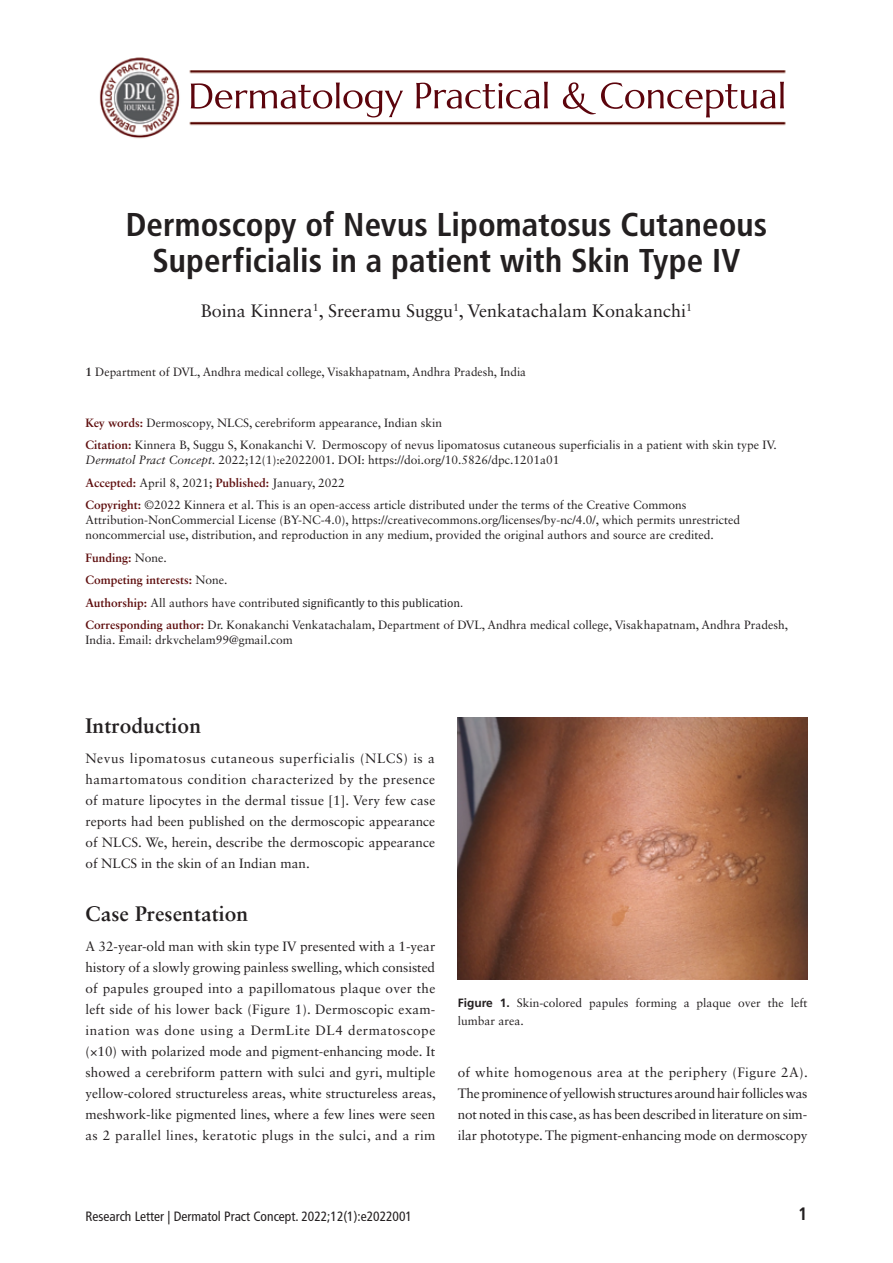
<style>
.page{position:relative;width:893px;height:1263px;background:#fff}
.page>*{position:absolute;margin:0;border:0;box-sizing:border-box;transform-origin:0 0}
.t1{font:700 condensed 33px/36px "Frutiger LT Std";color:#231f20;text-align:center}
.t2{font:700 21px "Sabon LT Std";letter-spacing:.005em;color:#231f20}
.t3{font:18px "Sabon LT Std";color:#231f20}
.t4{font:700 condensed 18px "Frutiger LT Std";color:#231f20}
.t5{font:13.5px/21px "Sabon LT Std";color:#231f20;text-align:justify}
.t6{font:condensed 13.5px "Frutiger LT Std";color:#231f20}
.t7{font:12px/22.5px "Sabon LT Std";color:#231f20}
.t8{font:12px "Cambria";color:#231f20}
.t9{font:700 12px/22.5px "Sabon LT Std";color:#5f0f0f}
.s1{font-weight:700}
.s2{font-weight:700;color:#5f0f0f}
.s3{font-style:italic}
.s4{font-weight:700;font-style:italic}
.s5{font-weight:400;color:#231f20}
.s6{font-family:"Sabon LT Std";font-weight:700;color:#5f0f0f}
.s7{font-family:"Sabon LT Std"}
.s8{font-family:"Frutiger LT Std";font-weight:700}
</style>
<div class="page">
<img style="left:99px;top:57px;width:687px;height:82px">
<img style="left:458px;top:717px;width:349px;height:263px">
<h1 class="t1" style="left:126px;top:207px;width:643px">Dermoscopy of Nevus Lipomatosus Cutaneous<br>Superficialis in a patient with Skin Type IV</h1>
<h3 class="t3" style="left:201px;top:300px;width:493px">Boina Kinnera<sup>1</sup>, Sreeramu Suggu<sup>1</sup>, Venkatachalam Konakanchi<sup>1</sup></h3>
<p class="t7" style="left:86px;top:360px;width:442px"><span class="s1">1</span> Department of DVL, Andhra medical college, Visakhapatnam, Andhra Pradesh, India</p>
<p class="t7" style="left:86px;top:411px;width:693px"><span class="s2">Key words:</span> Dermoscopy, NLCS, cerebriform appearance, Indian skin<br><span class="s2">Citation:</span> Kinnera B, Suggu S, Konakanchi V. Dermoscopy of nevus lipomatosus cutaneous superficialis in a patient with skin type IV.</p>
<p class="t7" style="left:86px;top:449px;width:602px"><span class="s3">Dermatol Pract Concept.</span> 2022;12(1):e2022001<span class="s4">.</span> DOI: https://doi.org/10.5826/dpc.1201a01<br><span class="s2">Accepted:</span> April 8, 2021<span class="s1">;</span> <span class="s2">Published:</span> January, 2022<br><span class="s2">Copyright:</span> ©2022 Kinnera et al. This is an open-access article distributed under the terms of the Creative Commons</p>
<p class="t7" style="left:86px;top:512px;width:656px;line-height:15px">Attribution-NonCommercial License (BY-NC-4.0), https://creativecommons.org/licenses/by-nc/4.0/, which permits unrestricted noncommercial use, distribution, and reproduction in any medium, provided the original authors and source are credited.</p>
<p class="t9" style="left:86px;top:546px;width:144px">Funding: <span class="s5">None.<br></span>Competing interests: <span class="s5">None.</span></p>
<p class="t8" style="left:86px;top:596px;width:379px"><span class="s6">Authorship:</span> <span class="s7">All authors have contribut</span>ed significantly to this publication.</p>
<p class="t7" style="left:86px;top:617px;width:704px;line-height:15px"><span class="s2">Corresponding author:</span> Dr. Konakanchi Venkatachalam, Department of DVL, Andhra medical college, Visakhapatnam, Andhra Pradesh,<br>India. Email: drkvchelam99@gmail.com</p>
<h2 class="t2" style="left:86px;top:713px;width:117px">Introduction</h2>
<p class="t5" style="left:86px;top:748px;width:351px">Nevus lipomatosus cutaneous superficialis (NLCS) is a hamartomatous condition characterized by the presence of mature lipocytes in the dermal tissue [1]. Very few case reports had been published on the dermoscopic appearance of NLCS. We, herein, describe the dermoscopic appearance of NLCS in the skin of an Indian man.</p>
<h2 class="t2" style="left:86px;top:900px;width:164px">Case Presentation</h2>
<p class="t5" style="left:86px;top:935px;width:352px">A 32-year-old man with skin type IV presented with a 1-year history of a slowly growing painless swelling, which consisted of papules grouped into a papillomatous plaque over the left side of his lower back (Figure 1). Dermoscopic exam&shy;ination was done using a DermLite DL4 dermatoscope (×10) with polarized mode and pigment-enhancing mode. It showed a cerebriform pattern with sulci and gyri, multiple yellow-colored structureless areas, white structureless areas, meshwork-like pigmented lines, where a few lines were seen as 2 parallel lines, keratotic plugs in the sulci, and a rim</p>
<p class="t7" style="left:458px;top:994px;width:351px;line-height:18px"><span class="s8">Figure 1.</span> Skin-colored papules forming a plaque over the left lumbar area.</p>
<p class="t5" style="left:458px;top:1062px;width:352px">of white homogenous area at the periphery (Figure 2A).<br>The prominence of yellowish structures around hair follicles was not noted in this case, as has been described in literature on sim&shy;ilar phototype. The pigment-enhancing mode on dermoscopy</p>
<p class="t6" style="left:86px;top:1208px;width:328px">Research Letter | Dermatol Pract Concept. 2022;12(1):e2022001</p>
<h3 class="t4" style="left:798px;top:1203px;width:11px">1</h3>
</div>
